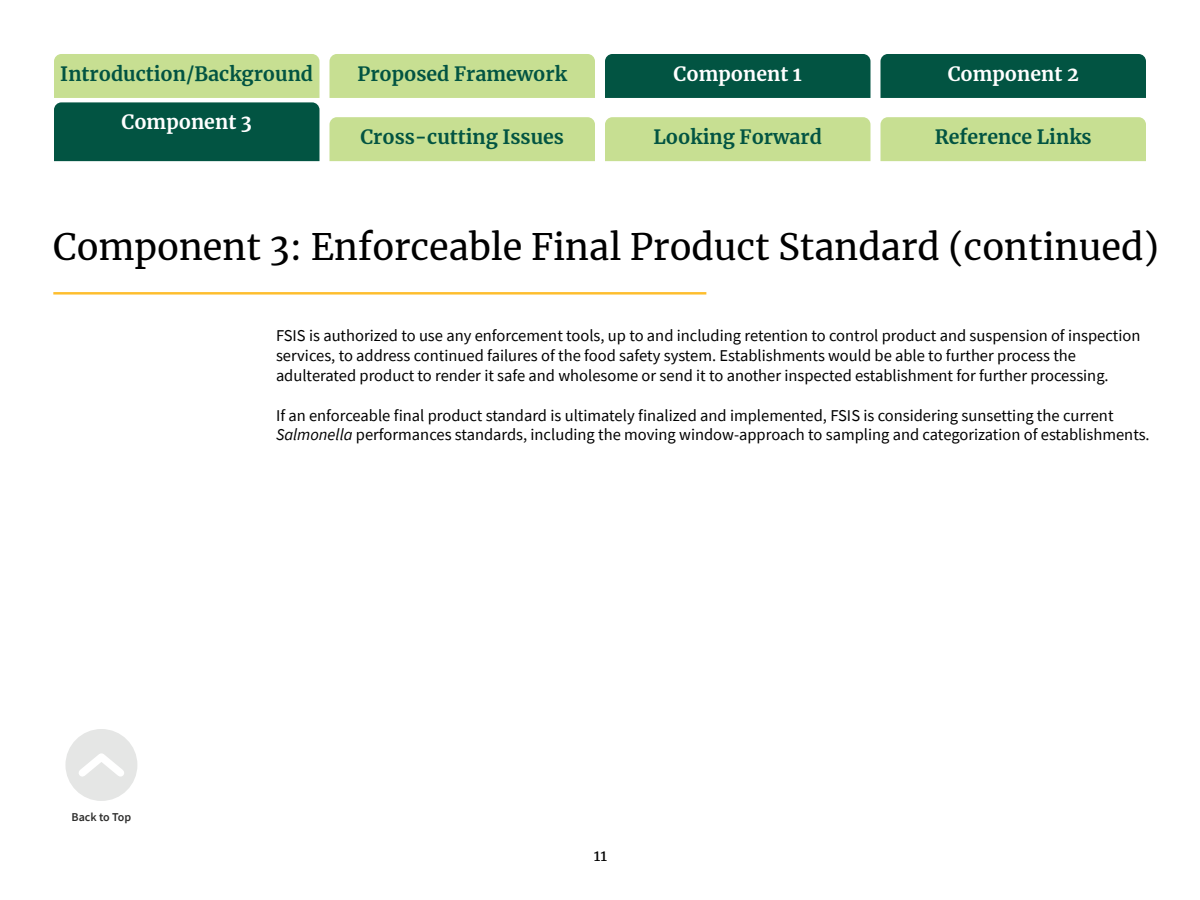
<style>
.page{position:relative;width:1200px;height:900px;background:#fff}
.page>*{position:absolute;margin:0;border:0;box-sizing:border-box;transform-origin:0 0}
.t1{font:36px "Merriweather";color:#000}
.t2{font:700 19.5px "Merriweather";color:#025442}
.t3{font:700 19.5px "Merriweather";color:#fff}
.t4{font:16.5px/19.8px "Source Sans Pro";color:#000}
.t5{font:15px "Merriweather";color:#000}
.t6{font:600 12px "Source Sans Pro";color:#2e2e2d}
.s1{font-style:italic}
</style>
<div class="page">
<hr style="left:53px;top:292px;width:653px;height:3px;background:#febe2d">
<div style="left:880px;top:54px;width:266px;height:44px;background:#025442"></div>
<div style="left:605px;top:54px;width:265px;height:44px;background:#025442"></div>
<div style="left:330px;top:117px;width:265px;height:44px;background:#c7df92"></div>
<div style="left:330px;top:54px;width:265px;height:44px;background:#c7df92"></div>
<div style="left:605px;top:117px;width:265px;height:44px;background:#c7df92"></div>
<div style="left:880px;top:117px;width:266px;height:44px;background:#c7df92"></div>
<svg style="left:54px;top:54px;width:266px;height:107px;background:#5d946b"></svg>
<div style="left:65px;top:729px;width:72px;height:72px;background:#e5e6e5;border-radius:50%"></div>
<svg style="left:79px;top:753px;width:45px;height:24px"></svg>
<p class="t2" style="left:60px;top:60px;width:254px">Introduction/Background</p>
<p class="t3" style="left:122px;top:109px;width:132px">Component 3</p>
<p class="t2" style="left:357px;top:60px;width:211px">Proposed Framework</p>
<p class="t2" style="left:360px;top:123px;width:205px">Cross-cutting Issues</p>
<p class="t3" style="left:674px;top:60px;width:130px">Component 1</p>
<p class="t3" style="left:948px;top:60px;width:133px">Component 2</p>
<p class="t2" style="left:654px;top:123px;width:170px">Looking Forward</p>
<p class="t2" style="left:935px;top:123px;width:158px">Reference Links</p>
<h2 class="t1" style="left:53px;top:222px;width:1107px">Component 3: Enforceable Final Product Standard (continued)</h2>
<p class="t4" style="left:276px;top:326px;width:866px">FSIS is authorized to use any enforcement tools, up to and including retention to control product and suspension of inspection services, to address continued failures of the food safety system. Establishments would be able to further process the adulterated product to render it safe and wholesome or send it to another inspected establishment for further processing.</p>
<p class="t4" style="left:276px;top:405px;width:875px">If an enforceable final product standard is ultimately finalized and implemented, FSIS is considering sunsetting the current<br><span class="s1">Salmonella</span> performances standards, including the moving window-approach to sampling and categorization of establishments.</p>
<p class="t6" style="left:72px;top:809px;width:61px">Back to Top</p>
<p class="t5" style="left:594px;top:845px;width:15px">11</p>
</div>
